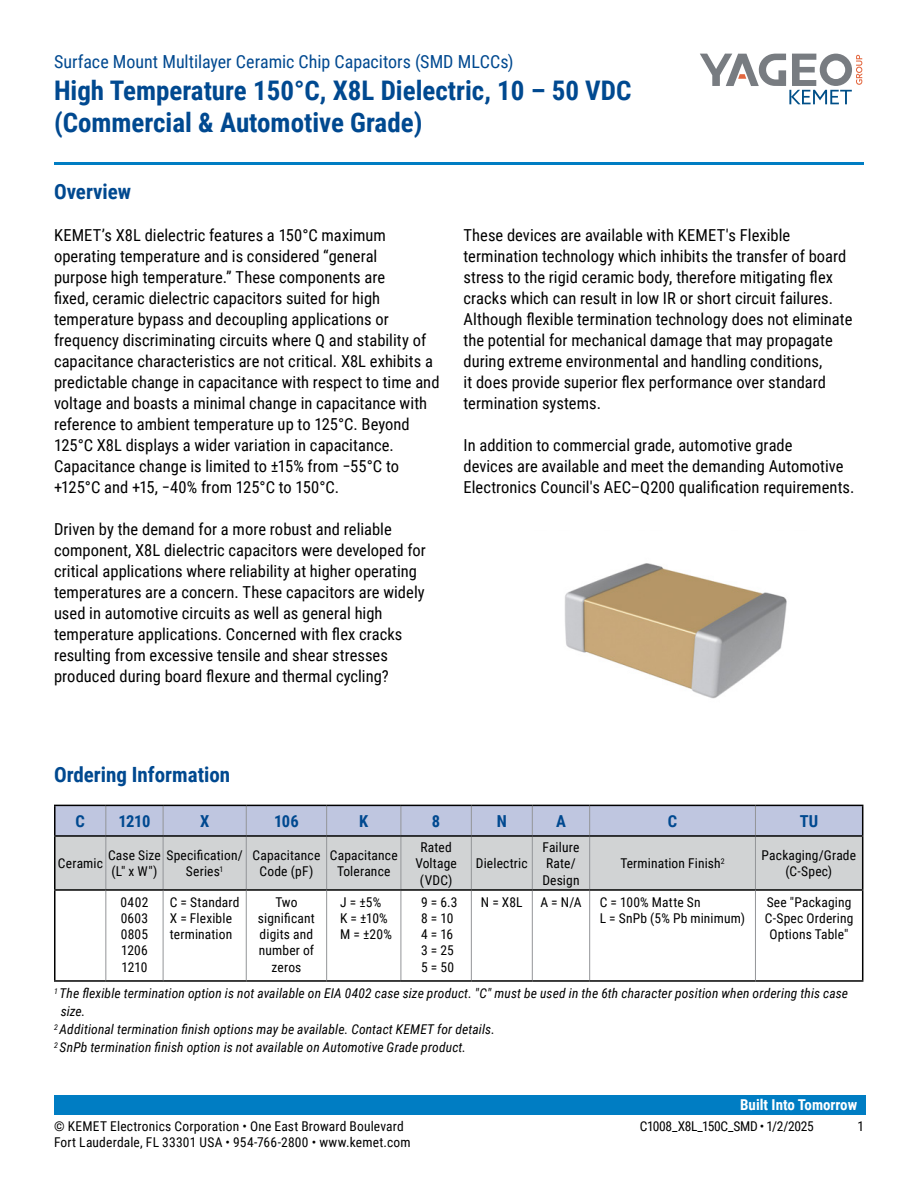
<style>
.page{position:relative;width:918px;height:1188px;background:#fff}
.page>*{position:absolute;margin:0;border:0;box-sizing:border-box;transform-origin:0 0}
.t1{font:700 27px/32.4px "Roboto Condensed";color:#004990}
.t2{font:700 21px "Roboto Condensed";color:#004990}
.t3{font:18px "Roboto Condensed";color:#004990}
.t4{font:16.5px/21px "Roboto Condensed";letter-spacing:.005em;color:#000}
.t5{font:700 16.5px "Roboto Condensed";letter-spacing:-.03em;color:#004990}
.t6{font:700 15px "Roboto Condensed";color:#fff}
.t7{font:13.5px/16.2px "Roboto Condensed";letter-spacing:.01em;color:#000}
.t8{font:italic 13.5px "Roboto Condensed";letter-spacing:.01em;color:#000}
.t9{font:13.5px "Roboto Condensed";letter-spacing:-.025em;color:#000}
</style>
<div class="page">
<svg style="left:700px;top:54px;width:162px;height:50px"></svg>
<hr style="left:54px;top:162px;width:810px;height:3px;background:#007dc3">
<div style="left:54px;top:1095px;width:811px;height:20px;background:#007dc3"></div>
<div style="left:56px;top:837px;width:806px;height:52px;background:#d1d3d4"></div>
<hr style="left:105px;top:837px;width:1px;height:52px;background:#939598">
<hr style="left:163px;top:837px;width:1px;height:52px;background:#939598">
<hr style="left:246px;top:837px;width:1px;height:52px;background:#939598">
<hr style="left:326px;top:837px;width:1px;height:52px;background:#939598">
<hr style="left:401px;top:837px;width:1px;height:52px;background:#939598">
<hr style="left:471px;top:837px;width:1px;height:52px;background:#939598">
<hr style="left:532px;top:837px;width:1px;height:52px;background:#939598">
<hr style="left:589px;top:837px;width:1px;height:52px;background:#939598">
<hr style="left:755px;top:837px;width:1px;height:52px;background:#939598">
<hr style="left:401px;top:891px;width:1px;height:89px;background:#939598">
<hr style="left:471px;top:891px;width:1px;height:89px;background:#939598">
<hr style="left:532px;top:891px;width:1px;height:89px;background:#939598">
<hr style="left:589px;top:891px;width:1px;height:89px;background:#939598">
<hr style="left:54px;top:837px;width:2px;height:52px;background:#000">
<hr style="left:862px;top:837px;width:1px;height:52px;background:#000">
<hr style="left:54px;top:889px;width:52px;height:2px;background:#000">
<hr style="left:54px;top:891px;width:2px;height:89px;background:#000">
<hr style="left:163px;top:889px;width:83px;height:2px;background:#000">
<hr style="left:327px;top:889px;width:74px;height:2px;background:#000">
<hr style="left:401px;top:889px;width:70px;height:2px;background:#000">
<hr style="left:471px;top:889px;width:61px;height:2px;background:#000">
<hr style="left:532px;top:889px;width:58px;height:2px;background:#000">
<hr style="left:590px;top:889px;width:165px;height:2px;background:#000">
<hr style="left:54px;top:980px;width:52px;height:2px;background:#000">
<hr style="left:163px;top:980px;width:83px;height:2px;background:#000">
<hr style="left:327px;top:980px;width:74px;height:2px;background:#000">
<hr style="left:401px;top:980px;width:70px;height:2px;background:#000">
<hr style="left:471px;top:980px;width:61px;height:2px;background:#000">
<hr style="left:532px;top:980px;width:58px;height:2px;background:#000">
<hr style="left:590px;top:980px;width:165px;height:2px;background:#000">
<hr style="left:54px;top:805px;width:52px;height:1px;background:#000">
<hr style="left:54px;top:806px;width:2px;height:29px;background:#000">
<svg style="left:55px;top:805px;width:808px;height:30px;background:#b6bdd6"></svg>
<hr style="left:54px;top:835px;width:52px;height:2px;background:#000">
<hr style="left:106px;top:835px;width:57px;height:2px;background:#000">
<hr style="left:163px;top:835px;width:83px;height:2px;background:#000">
<hr style="left:246px;top:835px;width:81px;height:2px;background:#000">
<hr style="left:327px;top:835px;width:74px;height:2px;background:#000">
<hr style="left:401px;top:835px;width:70px;height:2px;background:#000">
<hr style="left:471px;top:835px;width:61px;height:2px;background:#000">
<hr style="left:532px;top:835px;width:58px;height:2px;background:#000">
<hr style="left:590px;top:835px;width:165px;height:2px;background:#000">
<hr style="left:755px;top:835px;width:108px;height:2px;background:#000">
<hr style="left:246px;top:889px;width:81px;height:2px;background:#000">
<hr style="left:246px;top:980px;width:81px;height:2px;background:#000">
<hr style="left:246px;top:891px;width:1px;height:89px;background:#939598">
<hr style="left:326px;top:891px;width:1px;height:89px;background:#939598">
<hr style="left:106px;top:889px;width:57px;height:2px;background:#000">
<hr style="left:106px;top:980px;width:57px;height:2px;background:#000">
<hr style="left:755px;top:980px;width:108px;height:2px;background:#000">
<hr style="left:105px;top:891px;width:1px;height:89px;background:#939598">
<hr style="left:163px;top:891px;width:1px;height:89px;background:#939598">
<hr style="left:755px;top:889px;width:108px;height:2px;background:#000">
<hr style="left:862px;top:891px;width:1px;height:89px;background:#000">
<hr style="left:755px;top:891px;width:1px;height:89px;background:#939598">
<img style="left:564px;top:563px;width:223px;height:136px">
<p class="t3" style="left:54px;top:48px;width:461px">Surface Mount Multilayer Ceramic Chip Capacitors (SMD MLCCs)</p>
<h1 class="t1" style="left:54px;top:73px;width:579px">High Temperature 150°C, X8L Dielectric, 10 – 50 VDC (Commercial &amp; Automotive Grade)</h1>
<p class="t2" style="left:54px;top:177px;width:79px">Overview</p>
<p class="t4" style="left:54px;top:224px;width:387px">KEMET’s X8L dielectric features a 150°C maximum operating temperature and is considered “general<br>purpose high temperature.” These components are<br>fixed, ceramic dielectric capacitors suited for high temperature bypass and decoupling applications or frequency discriminating circuits where Q and stability of capacitance characteristics are not critical. X8L exhibits a predictable change in capacitance with respect to time and voltage and boasts a minimal change in capacitance with reference to ambient temperature up to 125°C. Beyond 125°C X8L displays a wider variation in capacitance.<br>Capacitance change is limited to ±15% from −55°C to +125°C and +15, −40% from 125°C to 150°C.</p>
<p class="t4" style="left:54px;top:518px;width:373px">Driven by the demand for a more robust and reliable component, X8L dielectric capacitors were developed for critical applications where reliability at higher operating temperatures are a concern. These capacitors are widely used in automotive circuits as well as general high temperature applications. Concerned with flex cracks resulting from excessive tensile and shear stresses produced during board flexure and thermal cycling?</p>
<p class="t4" style="left:463px;top:224px;width:390px">These devices are available with KEMET's Flexible termination technology which inhibits the transfer of board stress to the rigid ceramic body, therefore mitigating flex cracks which can result in low IR or short circuit failures.<br>Although flexible termination technology does not eliminate the potential for mechanical damage that may propagate during extreme environmental and handling conditions,<br>it does provide superior flex performance over standard termination systems.</p>
<p class="t4" style="left:463px;top:434px;width:392px">In addition to commercial grade, automotive grade<br>devices are available and meet the demanding Automotive<br>Electronics Council's AEC–Q200 qualification requirements.</p>
<p class="t2" style="left:54px;top:760px;width:178px">Ordering Information</p>
<p class="t5" style="left:76px;top:809px;width:11px">C</p>
<p class="t5" style="left:119px;top:809px;width:33px">1210</p>
<p class="t5" style="left:200px;top:809px;width:11px">X</p>
<p class="t5" style="left:274px;top:809px;width:26px">106</p>
<p class="t5" style="left:359px;top:809px;width:11px">K</p>
<p class="t5" style="left:432px;top:809px;width:10px">8</p>
<p class="t5" style="left:497px;top:809px;width:12px">N</p>
<p class="t5" style="left:556px;top:809px;width:11px">A</p>
<p class="t5" style="left:668px;top:809px;width:11px">C</p>
<p class="t5" style="left:800px;top:809px;width:20px">TU</p>
<p class="t7" style="left:58px;top:855px;width:47px">Ceramic</p>
<p class="t7" style="left:108px;top:846px;width:136px">Case Size Specification/ (L" x W")</p>
<p class="t7" style="left:542px;top:838px;width:39px">Failure<br>Rate/<br>Design</p>
<p class="t7" style="left:253px;top:846px;width:69px;text-align:center">Capacitance<br>Code (pF)</p>
<p class="t7" style="left:330px;top:846px;width:69px;text-align:center">Capacitance<br>Tolerance</p>
<p class="t7" style="left:415px;top:838px;width:43px;text-align:center">Rated<br>Voltage (VDC)</p>
<p class="t7" style="left:620px;top:855px;width:106px">Termination Finish<sup>2</sup></p>
<p class="t7" style="left:762px;top:846px;width:96px;text-align:center">Packaging/Grade (C-Spec)</p>
<p class="t7" style="left:476px;top:855px;width:53px">Dielectric</p>
<p class="t7" style="left:186px;top:863px;width:39px">Series<sup>1</sup></p>
<p class="t7" style="left:121px;top:893px;width:29px;text-align:justify">0402<br>0603<br>0805<br>1206<br>1210</p>
<p class="t7" style="left:170px;top:893px;width:71px">C = Standard<br>X = Flexible termination</p>
<p class="t7" style="left:258px;top:893px;width:58px;text-align:center">Two significant digits and number of zeros</p>
<p class="t7" style="left:340px;top:893px;width:53px">J = ±5%<br>K = ±10%<br>M = ±20%</p>
<p class="t7" style="left:421px;top:893px;width:38px">9 = 6.3<br>8 = 10<br>4 = 16<br>3 = 25<br>5 = 50</p>
<p class="t7" style="left:481px;top:893px;width:43px">N = X8L</p>
<p class="t7" style="left:540px;top:893px;width:43px">A = N/A</p>
<p class="t7" style="left:600px;top:893px;width:147px">C = 100% Matte Sn<br>L = SnPb (5% Pb minimum)</p>
<p class="t7" style="left:765px;top:893px;width:90px;text-align:center">See "Packaging<br>C-Spec Ordering<br>Options Table"</p>
<p class="t8" style="left:54px;top:984px;width:796px"><sup>1</sup> The flexible termination option is not available on EIA 0402 case size product. "C" must be used in the 6th character position when ordering this case</p>
<p class="t8" style="left:61px;top:1002px;width:26px">size.</p>
<p class="t8" style="left:54px;top:1020px;width:442px"><sup>2</sup> Additional termination finish options may be available. Contact KEMET for details.</p>
<p class="t8" style="left:54px;top:1038px;width:414px"><sup>2</sup> SnPb termination finish option is not available on Automotive Grade product.</p>
<p class="t6" style="left:740px;top:1094px;width:119px">Built Into Tomorrow</p>
<p class="t7" style="left:54px;top:1117px;width:351px">© KEMET Electronics Corporation • One East Broward Boulevard</p>
<p class="t9" style="left:640px;top:1116px;width:176px">C1008_X8L_150C_SMD • 1/2/2025</p>
<p class="t7" style="left:857px;top:1117px;width:8px">1</p>
<p class="t7" style="left:54px;top:1133px;width:358px">Fort Lauderdale, FL 33301 USA • 954-766-2800 • www.kemet.com</p>
</div>
